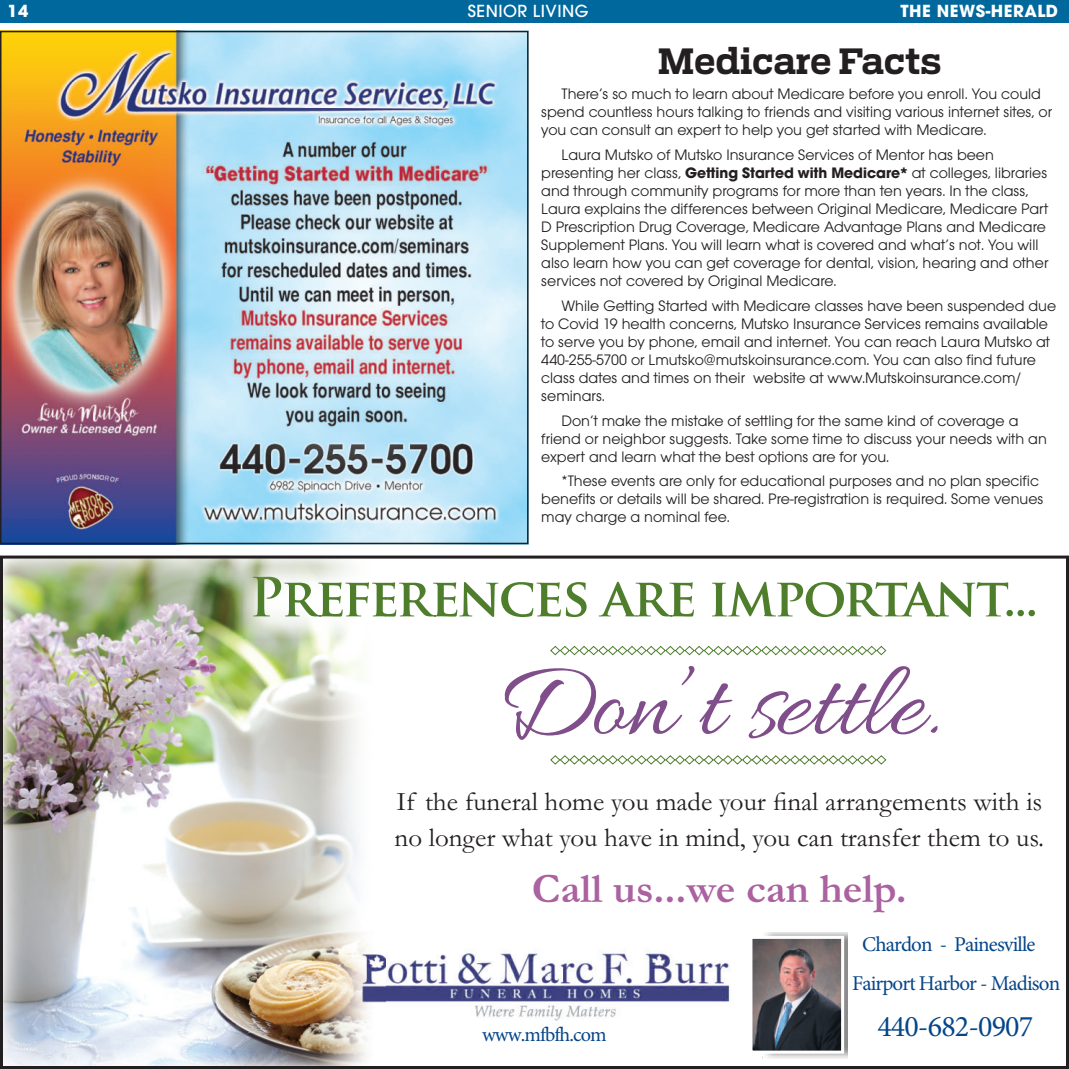
<style>
.page{position:relative;width:1069px;height:1069px;background:#fff}
.page>*{position:absolute;margin:0;border:0;box-sizing:border-box;transform-origin:0 0}
.t1{font:110.1px "Allura";letter-spacing:.005em;color:#804e8a}
.t2{font:700 52.5px "Trajan Pro";color:#4e7e2c}
.t3{font:700 42px "Garamond";color:#ab62a0}
.t4{font:700 34.5px "Receiver";color:#231f20}
.t5{font:30px "Minion Pro";letter-spacing:-.03em;color:#054689}
.t6{font:27px/36px "Garamond";color:#231f20}
.t7{font:21px/38.2px "Minion Pro";letter-spacing:-.04em;color:#054689}
.t8{font:20.25px "Minion Pro";letter-spacing:-.045em;color:#054689}
.t9{font:700 16.5px "Avant Garde";letter-spacing:.03em;color:#fff}
.t10{font:500 16.5px "Avant Garde";letter-spacing:.03em;color:#fff}
.t11{font:15.75px/18px "Avant Garde Gothic Itc T";color:#231f20}
.s1{font-weight:700}
</style>
<div class="page">
<div style="left:0;top:0;width:1068px;height:22px;background:#00689c"></div>
<svg style="left:1068px;top:0;width:1px;height:22px"></svg>
<img style="left:3px;top:34px;width:522px;height:507px">
<div style="left:0;top:31px;width:528px;height:513px;border:2px solid #231f20"></div>
<img style="left:4px;top:559px;width:363px;height:505px">
<div style="left:0;top:555px;width:1068px;height:513px;border:3px solid #231f20"></div>
<img style="left:243px;top:567px;width:766px;height:71px">
<img style="left:252px;top:576px;width:90px;height:40px">
<img style="left:345px;top:582px;width:24px;height:34px">
<img style="left:372px;top:581px;width:126px;height:36px">
<img style="left:500px;top:581px;width:86px;height:36px">
<img style="left:598px;top:581px;width:245px;height:36px">
<img style="left:845px;top:582px;width:29px;height:35px">
<img style="left:874px;top:581px;width:25px;height:36px">
<img style="left:899px;top:581px;width:109px;height:36px">
<div style="left:469px;top:628px;width:502px;height:10px;background:#fff"></div>
<svg style="left:550px;top:645px;width:336px;height:10px"></svg>
<svg style="left:550px;top:755px;width:336px;height:10px"></svg>
<img style="left:356px;top:937px;width:374px;height:93px">
<svg style="left:449px;top:1008px;width:107px;height:13px"></svg>
<svg style="left:567px;top:1008px;width:96px;height:13px"></svg>
<img style="left:762px;top:932px;width:85px;height:125px">
<img style="left:753px;top:939px;width:86px;height:110px">
<div style="left:749px;top:935px;width:94px;height:118px;border:3px solid #fff"></div>
<p class="t9" style="left:8px;top:5px;width:22px">14</p>
<p class="t10" style="left:468px;top:1px;width:122px">SENIOR LIVING</p>
<p class="t9" style="left:900px;top:5px;width:159px">THE NEWS-HERALD</p>
<h3 class="t4" style="left:658px;top:49px;width:284px">Medicare Facts</h3>
<p class="t11" style="left:541px;top:86px;width:512px;text-indent:20px">There’s so much to learn about Medicare before you enroll. You could spend countless hours talking to friends and visiting various internet sites, or you can consult an expert to help you get started with Medicare.</p>
<p class="t11" style="left:541px;top:147px;width:508px;text-indent:20px">Laura Mutsko of Mutsko Insurance Services of Mentor has been presenting her class, <span class="s1">Getting Started with Medicare*</span> at colleges, libraries and through community programs for more than ten years. In the class, Laura explains the differences between Original Medicare, Medicare Part D Prescription Drug Coverage, Medicare Advantage Plans and Medicare Supplement Plans. You will learn what is covered and what’s not. You will also learn how you can get coverage for dental, vision, hearing and other services not covered by Original Medicare.</p>
<p class="t11" style="left:541px;top:298px;width:516px;text-indent:20px">While Getting Started with Medicare classes have been suspended due to Covid 19 health concerns, Mutsko Insurance Services remains available to serve you by phone, email and internet. You can reach Laura Mutsko at 440-255-5700 or Lmutsko@mutskoinsurance.com. You can also find future class dates and times on their website at www.Mutskoinsurance.com/ seminars.</p>
<p class="t11" style="left:541px;top:413px;width:507px;text-indent:20px">Don’t make the mistake of settling for the same kind of coverage a friend or neighbor suggests. Take some time to discuss your needs with an expert and learn what the best options are for you.</p>
<p class="t11" style="left:541px;top:473px;width:503px;text-indent:20px">*These events are only for educational purposes and no plan specific benefits or details will be shared. Pre-registration is required. Some venues may charge a nominal fee.</p>
<h1 class="t1" style="left:496px;top:643px;width:445px">Don’t settle.</h1>
<h2 class="t2" style="left:1002px;top:567px;width:37px">...</h2>
<h3 class="t6" style="left:394px;top:786px;width:651px">If the funeral home you made your final arrangements with is no longer what you have in mind, you can transfer them to us.</h3>
<h3 class="t3" style="left:531px;top:862px;width:376px">Call us...we can help.</h3>
<p class="t8" style="left:482px;top:1022px;width:126px">www.mfbfh.com</p>
<h3 class="t7" style="left:851px;top:924px;width:209px;text-indent:10px">Chardon - Painesville<br>Fairport Harbor - Madison</h3>
<h3 class="t5" style="left:877px;top:1007px;width:157px">440-682-0907</h3>
</div>
